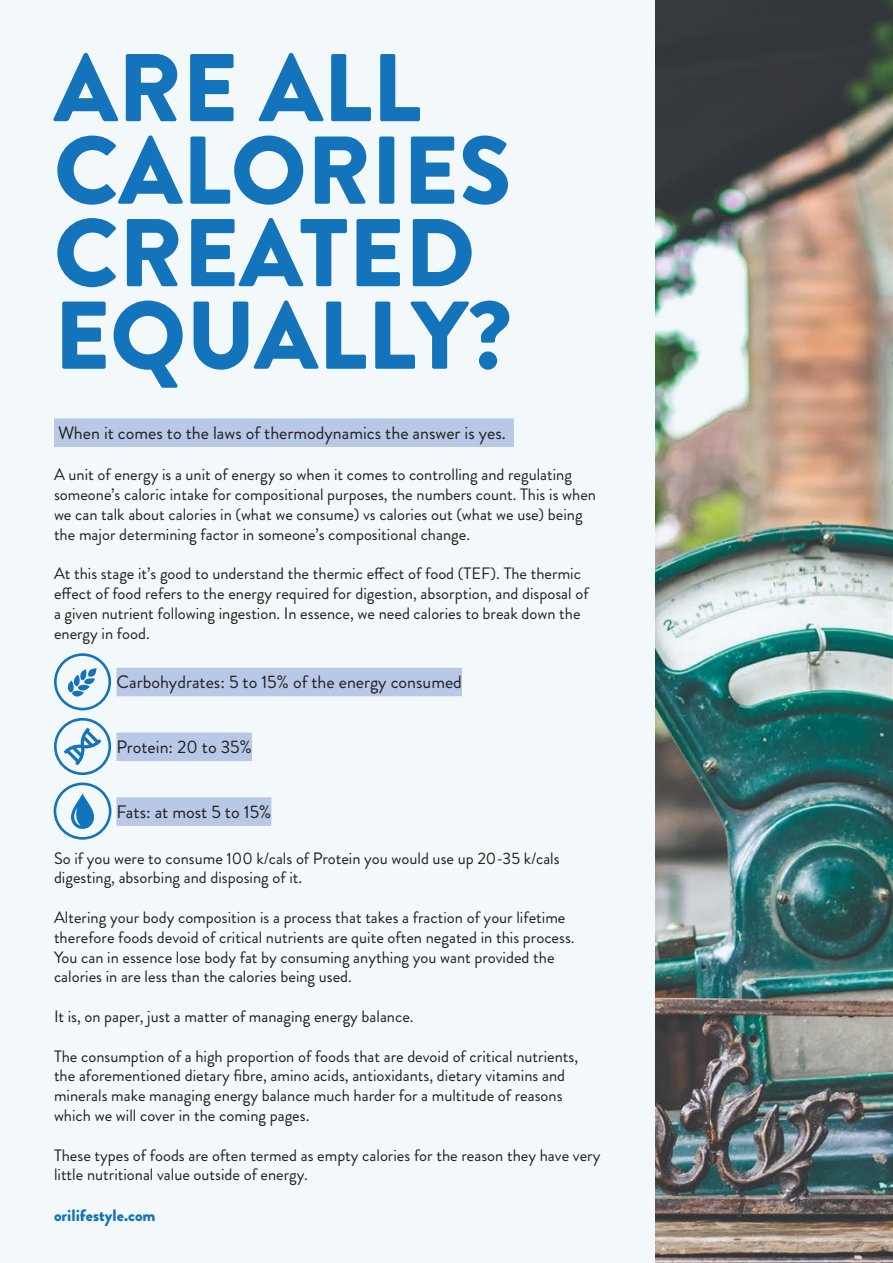
<style>
.page{position:relative;width:893px;height:1263px;background:#fff}
.page>*{position:absolute;margin:0;border:0;box-sizing:border-box;transform-origin:0 0}
.t1{font:900 96px/82.5px "Brandon Grotesque";color:#1373bb}
.t2{font:18px "Brandon Grotesque";color:#221f1f}
.t3{font:16.5px/19.8px "Brandon Grotesque";color:#221f1f}
.t4{font:900 16.5px "Brandon Grotesque";color:#1373bb}
</style>
<div class="page">
<img style="left:0;top:0;width:892px;height:1263px">
<svg style="left:892px;top:1147px;width:1px;height:116px"></svg>
<svg style="left:892px;top:264px;width:1px;height:223px"></svg>
<div style="left:54px;top:418px;width:460px;height:29px;background:#b8c8e6"></div>
<svg style="left:54px;top:718px;width:57px;height:57px"></svg>
<svg style="left:54px;top:653px;width:57px;height:57px"></svg>
<svg style="left:54px;top:782px;width:57px;height:58px"></svg>
<div style="left:117px;top:668px;width:345px;height:28px;background:#b8c8e6"></div>
<div style="left:117px;top:732px;width:135px;height:29px;background:#b8c8e6"></div>
<div style="left:117px;top:797px;width:154px;height:29px;background:#b8c8e6"></div>
<h1 class="t1" style="left:54px;top:61px;width:459px">ARE ALL<br>CALORIES<br>CREATED<br>EQUALLY?</h1>
<p class="t2" style="left:58px;top:426px;width:449px">When it comes to the laws of thermodynamics the answer is yes.</p>
<p class="t3" style="left:54px;top:467px;width:544px">A unit of energy is a unit of energy so when it comes to controlling and regulating someone’s caloric intake for compositional purposes, the numbers count. This is when we can talk about calories in (what we consume) vs calories out (what we use) being the major determining factor in someone’s compositional change.</p>
<p class="t3" style="left:54px;top:566px;width:536px">At this stage it’s good to understand the thermic effect of food (TEF). The thermic effect of food refers to the energy required for digestion, absorption, and disposal of a given nutrient following ingestion. In essence, we need calories to break down the energy in food.</p>
<p class="t2" style="left:117px;top:675px;width:347px">Carbohydrates: 5 to 15% of the energy consumed</p>
<p class="t2" style="left:117px;top:740px;width:137px">Protein: 20 to 35%</p>
<p class="t2" style="left:117px;top:805px;width:156px">Fats: at most 5 to 15%</p>
<p class="t3" style="left:54px;top:850px;width:507px">So if you were to consume 100 k/cals of Protein you would use up 20-35 k/cals digesting, absorbing and disposing of it.</p>
<p class="t3" style="left:54px;top:910px;width:522px">Altering your body composition is a process that takes a fraction of your lifetime therefore foods devoid of critical nutrients are quite often negated in this process.<br>You can in essence lose body fat by consuming anything you want provided the calories in are less than the calories being used.</p>
<p class="t3" style="left:54px;top:1009px;width:361px">It is, on paper, just a matter of managing energy balance.</p>
<p class="t3" style="left:54px;top:1048px;width:526px">The consumption of a high proportion of foods that are devoid of critical nutrients, the aforementioned dietary fibre, amino acids, antioxidants, dietary vitamins and minerals make managing energy balance much harder for a multitude of reasons which we will cover in the coming pages.</p>
<p class="t3" style="left:54px;top:1147px;width:548px">These types of foods are often termed as empty calories for the reason they have very little nutritional value outside of energy.</p>
<p class="t4" style="left:54px;top:1209px;width:103px">orilifestyle.com</p>
</div>
